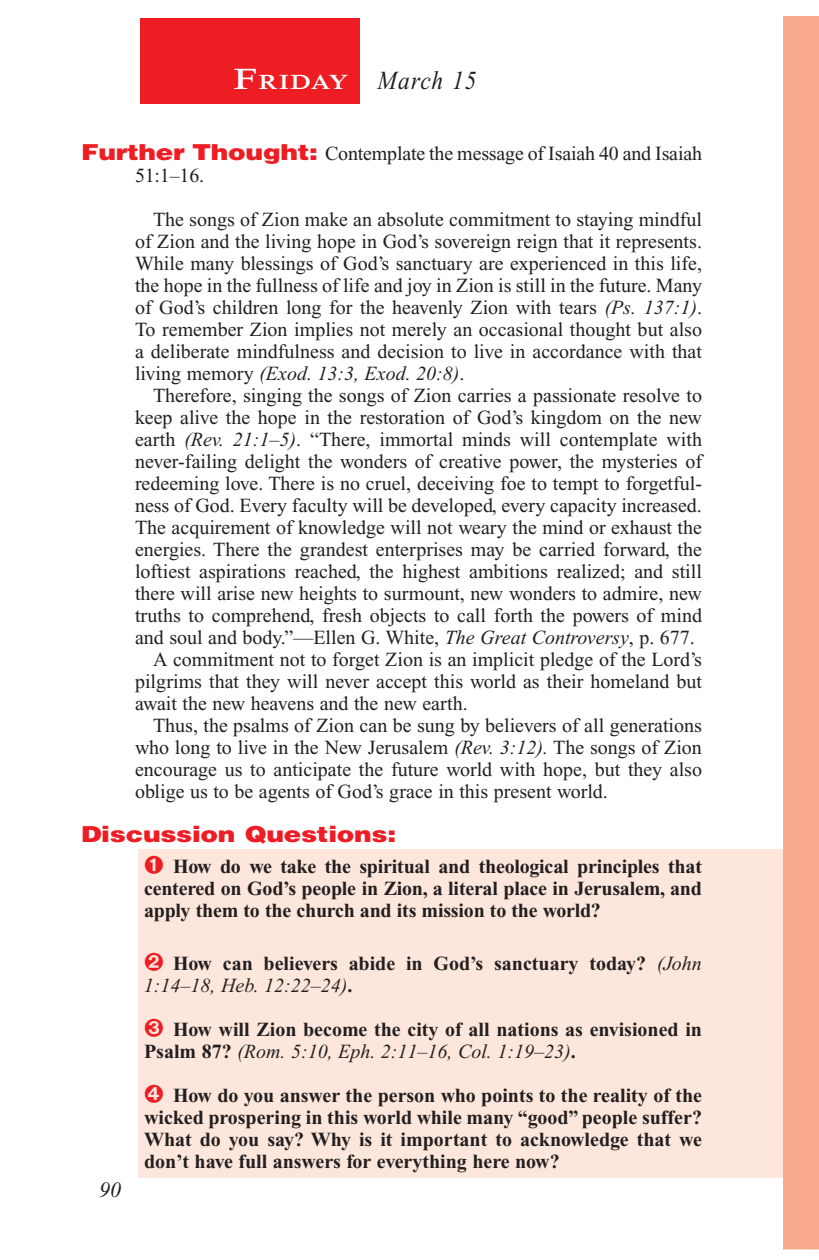
<style>
.page{position:relative;width:819px;height:1260px;background:#fff}
.page>*{position:absolute;margin:0;border:0;box-sizing:border-box;transform-origin:0 0}
.Lesson_Dates{font:italic 26px "Times New Roman PS Std";letter-spacing:.05em;color:#231f20;scale:.9 1}
.Question{font:900 22px "Helvetica LT Std";letter-spacing:-.01em;color:#ee1d23;scale:1.2 1}
.t1{font:italic 22px "Times New Roman PS Std";color:#231f20}
.Daily_Header{font:600 21px "Times NRMT Std";letter-spacing:.035em;color:#fff;scale:1.1 1}
.Body{font:20px/22px "Times New Roman PS Std";color:#231f20;text-align:justify}
.Numbered_Bullet_List{font:700 20px/22px "Times New Roman PS Std";color:#231f20;text-align:justify}
.Body_SB{font:20px/22px "Times New Roman PS Std";color:#231f20;text-align:justify}
.Question_NO_SB{font:20px/22px "Times New Roman PS Std";letter-spacing:-.01em;color:#231f20}
.s1{font-size:30px}
.s2{font-family:"Helvetica LT Std";font-weight:900;font-size:22px;color:#ee1d23}
.s3{font-style:italic}
.s4{font-weight:400;font-style:italic}
</style>
<div class="page">
<div style="left:140px;top:18px;width:220px;height:86px;background:#ee1d23"></div>
<div style="left:783px;top:16px;width:36px;height:1234px;background:#f8a98e"></div>
<div style="left:139px;top:849px;width:644px;height:328px;background:#fde7dc"></div>
<p class="Daily_Header" style="left:234px;top:70px;width:106px"><span class="s1">F</span>riday</p>
<p class="Lesson_Dates" style="left:378px;top:66px;width:112px">March 15</p>
<p class="Question_NO_SB" style="left:135px;top:142px;width:569px;text-indent:-54px"><span class="s2">Further Thought:</span> Contemplate the message of Isaiah 40 and Isaiah<br>51:1–16.</p>
<p class="Body_SB" style="left:135px;top:208px;width:569px;text-indent:18px">The songs of Zion make an absolute commitment to staying mindful of Zion and the living hope in God’s sovereign reign that it represents.<br>While many blessings of God’s sanctuary are experienced in this life, the hope in the fullness of life and joy in Zion is still in the future. Many of God’s children long for the heavenly Zion with tears <span class="s3">(Ps. 137:1)</span>.<br>To remember Zion implies not merely an occasional thought but also a deliberate mindfulness and decision to live in accordance with that living memory <span class="s3">(Exod. 13:3, Exod. 20:8)</span>.</p>
<p class="Body" style="left:135px;top:384px;width:569px;text-indent:18px">Therefore, singing the songs of Zion carries a passionate resolve to keep alive the hope in the restoration of God’s kingdom on the new earth <span class="s3">(Rev. 21:1–5)</span>. “There, immortal minds will contemplate with never-failing delight the wonders of creative power, the mysteries of redeeming love. There is no cruel, deceiving foe to tempt to forgetful&shy;ness of God. Every faculty will be developed, every capacity increased.<br>The acquirement of knowledge will not weary the mind or exhaust the energies. There the grandest enterprises may be carried forward, the loftiest aspirations reached, the highest ambitions realized; and still there will arise new heights to surmount, new wonders to admire, new truths to comprehend, fresh objects to call forth the powers of mind and soul and body.”—Ellen G. White, <span class="s3">The Great Controversy</span>, p. 677.</p>
<p class="Body" style="left:135px;top:648px;width:569px;text-indent:18px">A commitment not to forget Zion is an implicit pledge of the Lord’s pilgrims that they will never accept this world as their homeland but await the new heavens and the new earth.</p>
<p class="Body" style="left:135px;top:714px;width:569px;text-indent:18px">Thus, the psalms of Zion can be sung by believers of all generations who long to live in the New Jerusalem <span class="s3">(Rev. 3:12).</span> The songs of Zion encourage us to anticipate the future world with hope, but they also oblige us to be agents of God’s grace in this present world.</p>
<p class="Question" style="left:81px;top:820px;width:264px">Discussion Questions:</p>
<p class="Numbered_Bullet_List" style="left:144px;top:855px;width:560px;text-indent:29px">How do we take the spiritual and theological principles that centered on God’s people in Zion, a literal place in Jerusalem, and apply them to the church and its mission to the world?</p>
<p class="Numbered_Bullet_List" style="left:144px;top:952px;width:559px;text-indent:29px">How can believers abide in God’s sanctuary today? <span class="s4">(John<br>1:14–18, Heb. 12:22–24)</span>.</p>
<p class="Numbered_Bullet_List" style="left:144px;top:1018px;width:560px;text-indent:29px">How will Zion become the city of all nations as envisioned in<br>Psalm 87? <span class="s4">(Rom. 5:10, Eph. 2:11–16, Col. 1:19–23)</span>.</p>
<p class="Numbered_Bullet_List" style="left:144px;top:1084px;width:560px;text-indent:29px">How do you answer the person who points to the reality of the wicked prospering in this world while many “good” people suffer?<br>What do you say? Why is it important to acknowledge that we don’t have full answers for everything here now?</p>
<p class="t1" style="left:99px;top:1178px;width:23px">90</p>
</div>
